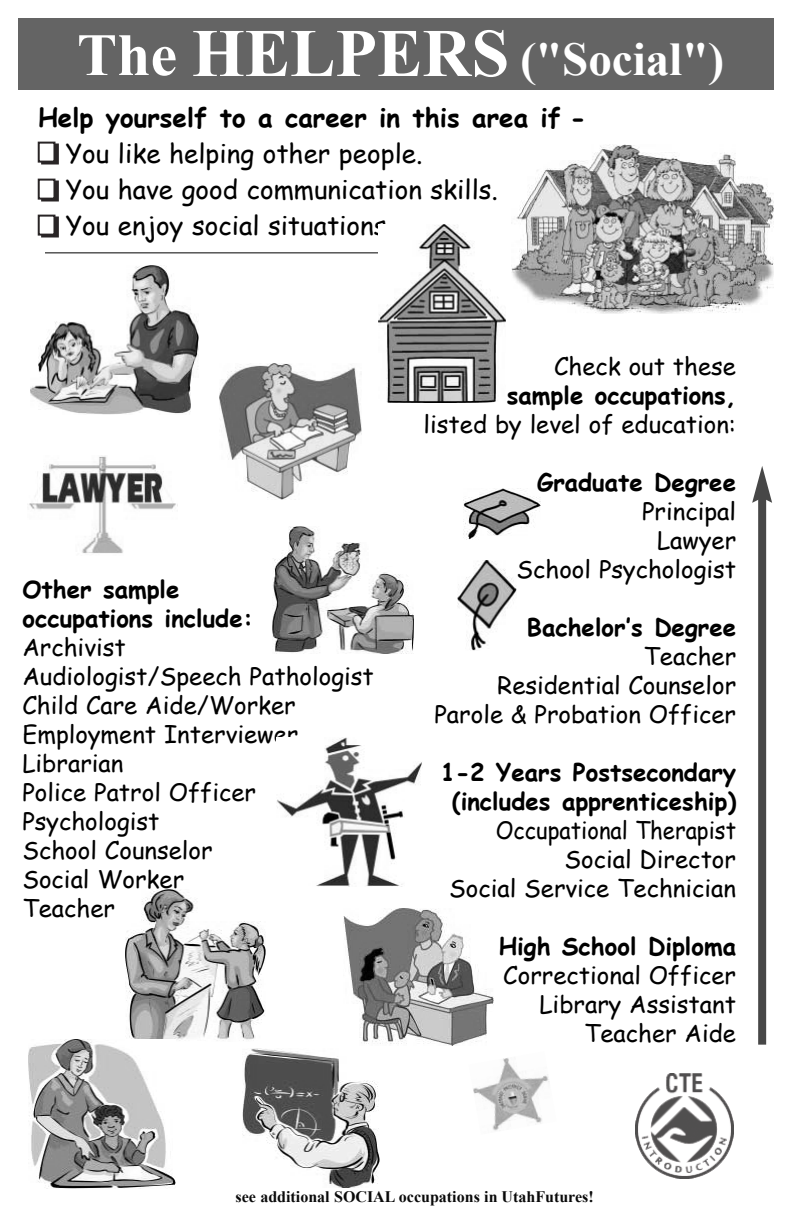
<style>
.page{position:relative;width:792px;height:1224px;background:#fff}
.page>*{position:absolute;margin:0;border:0;box-sizing:border-box;transform-origin:0 0}
.t1{font:700 47px "Times New Roman";color:#fff}
.t2{font:26px/36px "Comic Sans MS";color:#000}
.t3{font:700 26px "Comic Sans MS";color:#000}
.t4{font:24px/29px "Comic Sans MS";color:#000;text-align:right}
.t5{font:700 24px/29px "Comic Sans MS";color:#000}
.t6{font:24px/29px "Comic Sans MS";color:#000;text-align:right;scale:.92 1}
.t7{font:700 16px "Times New Roman";color:#0a0a0a}
.s1{font-size:60px}
.s2{font-size:68px}
</style>
<div class="page">
<div style="left:758px;top:496px;width:8px;height:549px;background:#474747"></div>
<svg style="left:752px;top:466px;width:20px;height:37px"></svg>
<div style="left:18px;top:18px;width:756px;height:72px;background:#646464"></div>
<img style="left:463px;top:488px;width:77px;height:52px">
<img style="left:457px;top:561px;width:59px;height:89px">
<img style="left:31px;top:266px;width:167px;height:148px">
<img style="left:220px;top:364px;width:142px;height:135px">
<img style="left:29px;top:456px;width:147px;height:98px">
<img style="left:272px;top:526px;width:141px;height:128px">
<img style="left:343px;top:908px;width:151px;height:137px">
<img style="left:277px;top:738px;width:145px;height:148px">
<img style="left:125px;top:889px;width:141px;height:152px">
<img style="left:28px;top:1040px;width:147px;height:149px">
<img style="left:242px;top:1048px;width:137px;height:139px">
<hr style="left:45px;top:252px;width:333px;height:1px;background:#000">
<img style="left:379px;top:224px;width:127px;height:178px">
<img style="left:511px;top:145px;width:262px;height:168px">
<img style="left:473px;top:1058px;width:76px;height:73px">
<div style="left:41px;top:144px;width:18px;height:20px;background:#292526;border:2px solid #292526"></div>
<div style="left:38px;top:142px;width:17px;height:21px;background:#fff;border:2px solid #292526"></div>
<div style="left:41px;top:181px;width:18px;height:21px;background:#292526;border:2px solid #292526"></div>
<div style="left:38px;top:179px;width:17px;height:21px;background:#fff;border:2px solid #292526"></div>
<div style="left:41px;top:217px;width:18px;height:21px;background:#292526;border:2px solid #292526"></div>
<div style="left:38px;top:215px;width:17px;height:21px;background:#fff;border:2px solid #292526"></div>
<img style="left:636px;top:1073px;width:98px;height:105px">
<h1 class="t1" style="left:77px;top:27px;width:649px"><span class="s1">The</span> <span class="s2">HELPERS</span> ("Social")</h1>
<p class="t3" style="left:38px;top:98px;width:550px">Help yourself to a career in this area if -</p>
<p class="t2" style="left:66px;top:135px;width:434px">You like helping other people.<br>You have good communication skills.<br>You enjoy social situations.</p>
<p class="t5" style="left:22px;top:574px;width:232px">Other sample occupations include:</p>
<p class="t4" style="left:22px;top:632px;width:353px;text-align:left">Archivist<br>Audiologist/Speech Pathologist<br>Child Care Aide/Worker<br>Employment Interviewer<br>Librarian<br>Police Patrol Officer<br>Psychologist<br>School Counselor<br>Social Worker<br>Teacher</p>
<p class="t4" style="left:554px;top:351px;width:184px">Check out these</p>
<p class="t5" style="left:507px;top:380px;width:231px">sample occupations,</p>
<p class="t4" style="left:424px;top:409px;width:314px">listed by level of education:</p>
<p class="t5" style="left:537px;top:467px;width:201px">Graduate Degree</p>
<p class="t4" style="left:517px;top:496px;width:221px">Principal<br>Lawyer<br>School Psychologist</p>
<p class="t5" style="left:527px;top:612px;width:211px">Bachelor‛s Degree</p>
<p class="t4" style="left:434px;top:641px;width:303px">Teacher<br>Residential Counselor<br>Parole &amp; Probation Officer</p>
<p class="t5" style="left:441px;top:757px;width:297px;text-align:center">1-2 Years Postsecondary (includes apprenticeship)</p>
<p class="t6" style="left:449px;top:815px;width:313px">Occupational Therapist<br>Social Director<br>Social Service Technician</p>
<p class="t5" style="left:499px;top:931px;width:239px">High School Diploma</p>
<p class="t4" style="left:503px;top:960px;width:234px">Correctional Officer<br>Library Assistant<br>Teacher Aide</p>
<p class="t7" style="left:236px;top:1185px;width:360px">see additional SOCIAL occupations in UtahFutures!</p>
</div>
